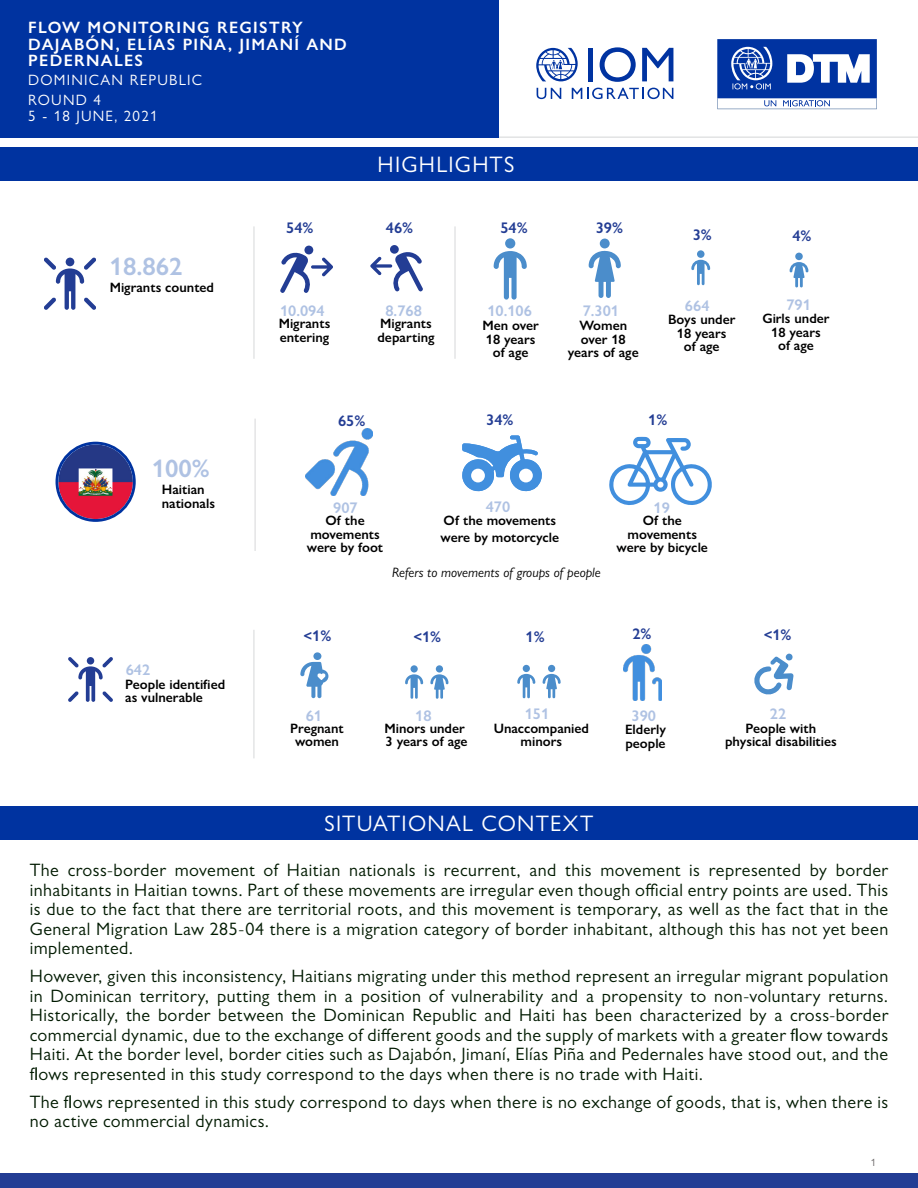
<style>
.page{position:relative;width:918px;height:1188px;background:#fff}
.page>*{position:absolute;margin:0;border:0;box-sizing:border-box;transform-origin:0 0}
.t1{font:600 25.2px "Gill Sans Nova";color:#afc2e3}
.t2{font:22.5px "Gill Sans Nova";letter-spacing:.05em;color:#fff}
.t3{font:22.5px "Gill Sans Nova";letter-spacing:.005em;color:#fff}
.t4{font:18px/19.5px "Gill Sans";letter-spacing:.025em;color:#001a00;text-align:justify}
.t5{font:600 16.5px/16.5px "Gill Sans Nova";letter-spacing:.08em;color:#fff}
.t6{font:600 15.45px "Gill Sans Nova";color:#afc2e3}
.t7{font:600 15.45px "Gill Sans Nova";color:#233d94}
.t8{font:15px/16.5px "Gill Sans Nova";letter-spacing:.08em;color:#fff}
.t9{font:600 13.65px/13.6px "Gill Sans Nova";color:#000101;text-align:center}
.t10{font:italic 13.65px "Gill Sans Nova";color:#000101}
.t11{font:10.5px "Gill Sans Nova";color:#6a6667}
</style>
<div class="page">
<div style="left:0;top:1173px;width:918px;height:15px;background:#233d94"></div>
<hr style="left:399px;top:136px;width:519px;height:2px;background:#e2e3e4">
<div style="left:0;top:0;width:499px;height:138px;background:#0033a0"></div>
<div style="left:588px;top:48px;width:5px;height:33px;background:#0033a1"></div>
<svg style="left:600px;top:47px;width:36px;height:35px"></svg>
<svg style="left:642px;top:48px;width:31px;height:33px"></svg>
<svg style="left:537px;top:88px;width:24px;height:11px"></svg>
<svg style="left:572px;top:88px;width:101px;height:11px"></svg>
<svg style="left:536px;top:48px;width:42px;height:33px"></svg>
<svg style="left:717px;top:39px;width:160px;height:70px"></svg>
<svg style="left:44px;top:257px;width:52px;height:53px"></svg>
<div style="left:66px;top:258px;width:8px;height:8px;background:#233d94;border-radius:50%"></div>
<svg style="left:790px;top:262px;width:18px;height:25px"></svg>
<div style="left:795px;top:253px;width:8px;height:7px;background:#4b8dcb;border-radius:50%"></div>
<svg style="left:691px;top:260px;width:19px;height:25px"></svg>
<div style="left:697px;top:250px;width:8px;height:8px;background:#4b8dcb;border-radius:50%"></div>
<svg style="left:589px;top:250px;width:32px;height:48px"></svg>
<div style="left:600px;top:238px;width:10px;height:10px;background:#4b8dcb;border-radius:50%"></div>
<svg style="left:494px;top:251px;width:33px;height:49px"></svg>
<div style="left:505px;top:238px;width:10px;height:11px;background:#4b8dcb;border-radius:50%"></div>
<svg style="left:280px;top:252px;width:53px;height:41px"></svg>
<div style="left:304px;top:246px;width:9px;height:8px;background:#233d94;border-radius:50%"></div>
<svg style="left:370px;top:252px;width:53px;height:39px"></svg>
<div style="left:390px;top:245px;width:9px;height:9px;background:#233d94;border-radius:50%"></div>
<hr style="left:253px;top:226px;width:2px;height:133px;background:#e2e3e4">
<hr style="left:454px;top:226px;width:2px;height:133px;background:#e2e3e4">
<hr style="left:254px;top:419px;width:2px;height:132px;background:#e2e3e4">
<svg style="left:68px;top:657px;width:45px;height:45px"></svg>
<div style="left:87px;top:657px;width:7px;height:8px;background:#233d94;border-radius:50%"></div>
<hr style="left:253px;top:630px;width:2px;height:128px;background:#e2e3e4">
<svg style="left:300px;top:662px;width:28px;height:36px"></svg>
<div style="left:313px;top:652px;width:8px;height:8px;background:#4b8dcb;border-radius:50%"></div>
<img style="left:305px;top:428px;width:68px;height:68px">
<svg style="left:462px;top:435px;width:80px;height:57px"></svg>
<div style="left:471px;top:469px;width:14px;height:13px;background:#fff;border-radius:50%"></div>
<div style="left:519px;top:469px;width:14px;height:13px;background:#fff;border-radius:50%"></div>
<div style="left:411px;top:665px;width:7px;height:8px;background:#4b8dcb;border-radius:50%"></div>
<div style="left:436px;top:665px;width:7px;height:8px;background:#4b8dcb;border-radius:50%"></div>
<svg style="left:405px;top:674px;width:18px;height:25px"></svg>
<svg style="left:430px;top:674px;width:18px;height:25px"></svg>
<div style="left:523px;top:665px;width:7px;height:7px;background:#4b8dcb;border-radius:50%"></div>
<div style="left:548px;top:665px;width:7px;height:7px;background:#4b8dcb;border-radius:50%"></div>
<svg style="left:517px;top:674px;width:18px;height:24px"></svg>
<svg style="left:543px;top:674px;width:18px;height:24px"></svg>
<svg style="left:754px;top:656px;width:40px;height:38px"></svg>
<div style="left:786px;top:654px;width:7px;height:7px;background:#4b8dcb;border-radius:50%"></div>
<img style="left:624px;top:645px;width:38px;height:56px">
<svg style="left:609px;top:437px;width:103px;height:68px"></svg>
<img style="left:58px;top:445px;width:75px;height:74px;border-radius:37px">
<div style="left:56px;top:442px;width:80px;height:80px;border:3px solid #0033a0;border-radius:50%"></div>
<div style="left:0;top:147px;width:918px;height:34px;background:#0033a0"></div>
<div style="left:0;top:806px;width:918px;height:33px;background:#0033a0"></div>
<p class="t5" style="left:28px;top:19px;width:320px">FLOW MONITORING REGISTRY<br>DAJABÓN, ELÍAS PIÑA, JIMANÍ AND<br>PEDERNALES</p>
<p class="t8" style="left:28px;top:91px;width:131px">ROUND 4<br>5 - 18 JUNE, 2021</p>
<p class="t8" style="left:28px;top:71px;width:175px">DOMINICAN REPUBLIC</p>
<h1 class="t1" style="left:110px;top:251px;width:74px">18.862</h1>
<p class="t9" style="left:110px;top:281px;width:106px">Migrants counted</p>
<p class="t7" style="left:286px;top:218px;width:29px">54%</p>
<p class="t6" style="left:280px;top:301px;width:46px">10.094</p>
<p class="t2" style="left:378px;top:151px;width:138px">HIGHLIGHTS</p>
<p class="t3" style="left:383px;top:151px;width:154px">BACKGROUND</p>
<p class="t7" style="left:386px;top:218px;width:29px">46%</p>
<p class="t6" style="left:385px;top:301px;width:38px">8.768</p>
<p class="t7" style="left:500px;top:218px;width:29px">54%</p>
<p class="t6" style="left:487px;top:301px;width:46px">10.106</p>
<h1 class="t1" style="left:152px;top:452px;width:60px">100%</h1>
<p class="t9" style="left:162px;top:483px;width:55px;text-align:left">Haitian nationals</p>
<p class="t9" style="left:279px;top:317px;width:53px;text-align:left">Migrants entering</p>
<p class="t9" style="left:377px;top:317px;width:59px;text-align:left">Migrants departing</p>
<p class="t9" style="left:482px;top:318px;width:58px">Men over<br>18 years of age</p>
<p class="t7" style="left:338px;top:411px;width:29px">65%</p>
<p class="t7" style="left:486px;top:410px;width:29px">34%</p>
<p class="t6" style="left:333px;top:498px;width:26px">907</p>
<p class="t6" style="left:486px;top:497px;width:26px">470</p>
<p class="t7" style="left:596px;top:218px;width:29px">39%</p>
<p class="t7" style="left:693px;top:225px;width:21px">3%</p>
<p class="t6" style="left:583px;top:301px;width:38px">7.301</p>
<p class="t9" style="left:568px;top:318px;width:72px">Women over 18 years of age</p>
<p class="t6" style="left:685px;top:296px;width:26px">664</p>
<p class="t9" style="left:668px;top:313px;width:69px">Boys under<br>18 years<br>of age</p>
<p class="t7" style="left:648px;top:411px;width:21px">1%</p>
<p class="t6" style="left:654px;top:498px;width:18px">19</p>
<p class="t9" style="left:307px;top:514px;width:78px">Of the movements were by foot</p>
<p class="t9" style="left:441px;top:512px;width:120px;line-height:16.5px;text-align:left">Of the movements were by motorcycle</p>
<p class="t9" style="left:617px;top:514px;width:93px">Of the movements were by bicycle</p>
<p class="t10" style="left:392px;top:564px;width:210px">Refers to movements of groups of people</p>
<p class="t6" style="left:126px;top:661px;width:26px">642</p>
<p class="t9" style="left:125px;top:677px;width:102px;text-align:left">People identified as vulnerable</p>
<p class="t7" style="left:304px;top:626px;width:29px">&lt;1%</p>
<p class="t7" style="left:413px;top:627px;width:29px">&lt;1%</p>
<p class="t7" style="left:526px;top:627px;width:21px">1%</p>
<p class="t7" style="left:632px;top:624px;width:21px">2%</p>
<p class="t7" style="left:792px;top:226px;width:21px">4%</p>
<p class="t6" style="left:786px;top:295px;width:26px">791</p>
<p class="t9" style="left:762px;top:312px;width:69px">Girls under<br>18 years<br>of age</p>
<p class="t7" style="left:764px;top:625px;width:29px">&lt;1%</p>
<p class="t6" style="left:770px;top:704px;width:18px">22</p>
<p class="t6" style="left:525px;top:704px;width:26px">151</p>
<p class="t6" style="left:632px;top:706px;width:26px">390</p>
<p class="t6" style="left:415px;top:706px;width:18px">18</p>
<p class="t6" style="left:306px;top:707px;width:18px">61</p>
<p class="t9" style="left:290px;top:721px;width:55px">Pregnant women</p>
<p class="t9" style="left:384px;top:721px;width:85px;text-align:left">Minors under<br>3 years of age</p>
<p class="t9" style="left:494px;top:721px;width:97px">Unaccompanied minors</p>
<p class="t9" style="left:725px;top:721px;width:113px">People with physical disabilities</p>
<p class="t9" style="left:625px;top:722px;width:42px;text-align:left">Elderly people</p>
<p class="t2" style="left:324px;top:809px;width:271px">SITUATIONAL CONTEXT</p>
<p class="t3" style="left:383px;top:809px;width:154px">BACKGROUND</p>
<p class="t4" style="left:30px;top:860px;width:860px">The cross-border movement of Haitian nationals is recurrent, and this movement is represented by border inhabitants in Haitian towns. Part of these movements are irregular even though official entry points are used. This is due to the fact that there are territorial roots, and this movement is temporary, as well as the fact that in the General Migration Law 285-04 there is a migration category of border inhabitant, although this has not yet been implemented.</p>
<p class="t4" style="left:30px;top:966px;width:860px">However, given this inconsistency, Haitians migrating under this method represent an irregular migrant population in Dominican territory, putting them in a position of vulnerability and a propensity to non-voluntary returns.<br>Historically, the border between the Dominican Republic and Haiti has been characterized by a cross-border commercial dynamic, due to the exchange of different goods and the supply of markets with a greater flow towards Haiti. At the border level, border cities such as Dajabón, Jimaní, Elías Piña and Pedernales have stood out, and the flows represented in this study correspond to the days when there is no trade with Haiti.</p>
<p class="t4" style="left:30px;top:1092px;width:860px">The flows represented in this study correspond to days when there is no exchange of goods, that is, when there is no active commercial dynamics.</p>
<p class="t11" style="left:871px;top:1156px;width:7px">1</p>
</div>
